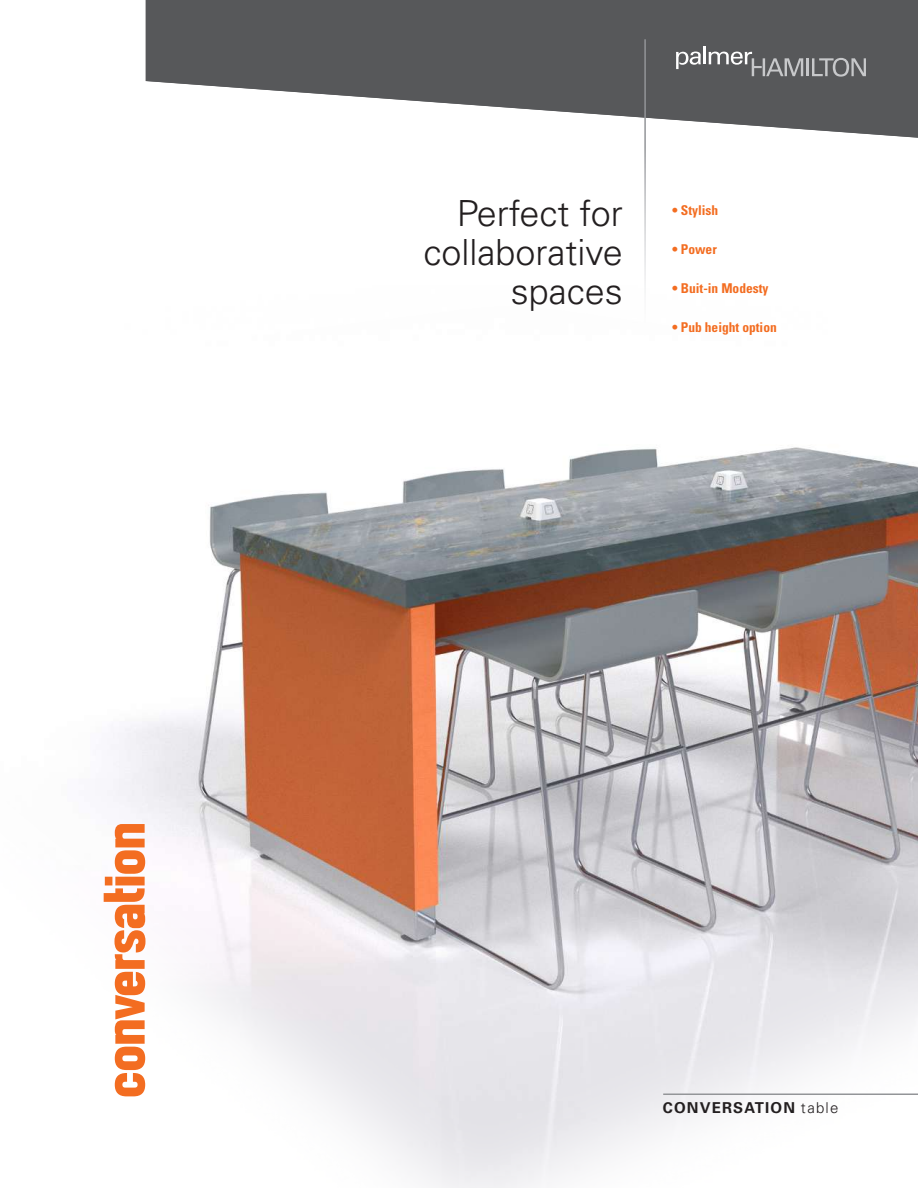
<style>
.page{position:relative;width:918px;height:1188px;background:#fff}
.page>*{position:absolute;margin:0;border:0;box-sizing:border-box;transform-origin:0 0}
.t1{font:300 36px/39px "Univers";color:#231f20;text-align:right}
.t2{font:700 15px "Univers";letter-spacing:.08em;color:#231f20}
.t3{font:700 condensed 13.5px "Univers";color:#f36d21}
.s1{font-weight:300}
</style>
<div class="page">
<img style="left:103px;top:447px;width:815px;height:741px">
<hr style="left:663px;top:1094px;width:255px;height:1px;background:#939598">
<svg style="left:104px;top:824px;width:41px;height:272px"></svg>
<svg style="left:146px;top:0;width:772px;height:138px;fill:#57585a"></svg>
<hr style="left:644px;top:39px;width:2px;height:321px;background:#fff">
<hr style="left:806px;top:58px;width:3px;height:18px;background:#c7c8ca">
<svg style="left:812px;top:58px;width:54px;height:19px"></svg>
<svg style="left:676px;top:47px;width:127px;height:29px;background:#767779"></svg>
<h1 class="t1" style="left:423px;top:193px;width:201px">Perfect for collaborative spaces</h1>
<p class="t3" style="left:672px;top:202px;width:48px">• Stylish</p>
<p class="t3" style="left:672px;top:241px;width:46px">• Power</p>
<p class="t3" style="left:672px;top:280px;width:98px">• Buit-in Modesty</p>
<p class="t3" style="left:672px;top:319px;width:106px">• Pub height option</p>
<p class="t2" style="left:663px;top:1099px;width:177px">CONVERSATION <span class="s1">table</span></p>
</div>
